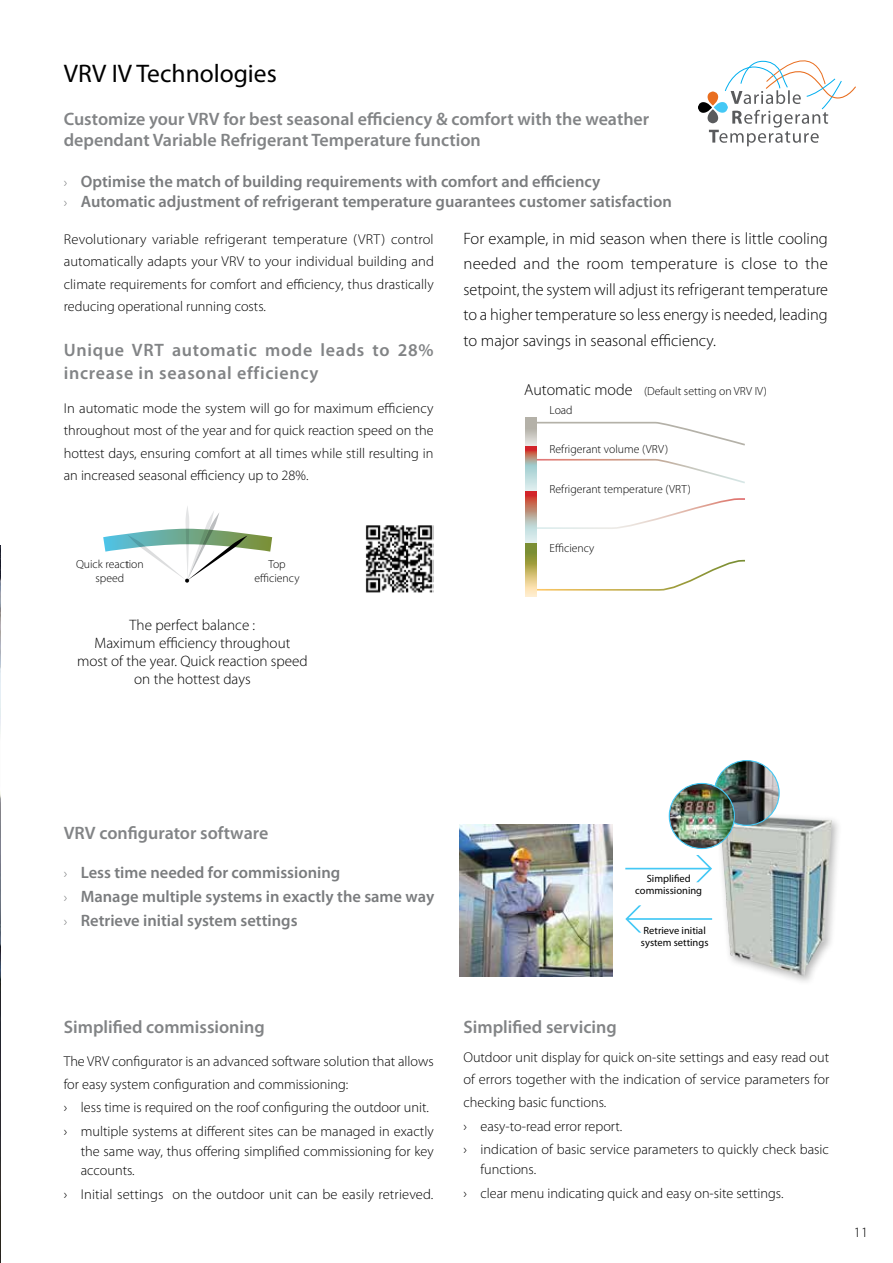
<style>
.page{position:relative;width:893px;height:1263px;background:#fff}
.page>*{position:absolute;margin:0;border:0;box-sizing:border-box;transform-origin:0 0}
.t1{font:25.5px "Myriad Pro";color:#000}
.t2{font:600 18px/21.6px "Myriad Pro";color:#828486}
.t3{font:600 18px/22.5px "Myriad Pro";letter-spacing:.04em;color:#828486}
.t4{font:600 16.5px/24px "Myriad Pro";color:#7a7c7e}
.t5{font:300 16.5px/25.5px "Myriad Pro";color:#000;text-align:justify}
.t6{font:300 15.15px/18.1px "Myriad Pro";color:#000;text-align:center}
.t7{font:300 14.25px/22.5px "Myriad Pro";color:#000}
.t8{font:300 11.7px/14.1px "Myriad Pro";color:#000;text-align:center}
.t9{font:10.5px/12.6px "Myriad Pro";color:#000;text-align:center}
.s1{font-weight:300;font-size:14.25px}
.s2{font-size:16.05px}
</style>
<div class="page">
<img style="left:0;top:546px;width:1px;height:717px">
<img style="left:365px;top:525px;width:69px;height:68px">
<svg style="left:103px;top:506px;width:169px;height:77px"></svg>
<svg style="left:535px;top:421px;width:210px;height:25px"></svg>
<svg style="left:537px;top:498px;width:208px;height:31px"></svg>
<svg style="left:525px;top:417px;width:12px;height:28px"></svg>
<svg style="left:525px;top:446px;width:12px;height:45px"></svg>
<svg style="left:525px;top:491px;width:12px;height:52px"></svg>
<svg style="left:537px;top:559px;width:208px;height:32px"></svg>
<svg style="left:525px;top:543px;width:12px;height:54px"></svg>
<svg style="left:535px;top:458px;width:210px;height:26px"></svg>
<svg style="left:709px;top:61px;width:147px;height:85px"></svg>
<div style="left:708px;top:109px;width:10px;height:15px;background:#5a5b5d;border-radius:5px"></div>
<div style="left:714px;top:102px;width:14px;height:11px;background:#44c8f5;border-radius:5px"></div>
<svg style="left:708px;top:91px;width:10px;height:15px"></svg>
<svg style="left:698px;top:102px;width:14px;height:11px"></svg>
<div style="left:716px;top:811px;width:127px;height:175px;background:#000;opacity:.3"></div>
<img style="left:720px;top:816px;width:112px;height:160px">
<img style="left:459px;top:824px;width:154px;height:152px">
<svg style="left:625px;top:855px;width:87px;height:27px"></svg>
<svg style="left:625px;top:905px;width:87px;height:28px"></svg>
<img style="left:714px;top:760px;width:65px;height:65px;border-radius:32px">
<div style="left:714px;top:760px;width:66px;height:66px;border:1px solid #44c8f5;border-radius:50%"></div>
<img style="left:669px;top:783px;width:65px;height:65px;border-radius:33px">
<div style="left:669px;top:783px;width:66px;height:66px;border:1px solid #44c8f5;border-radius:50%"></div>
<h1 class="t1" style="left:64px;top:58px;width:214px">VRV IV Technologies</h1>
<p class="t2" style="left:64px;top:107px;width:587px">Customize your VRV for best seasonal efficiency &amp; comfort with the weather dependant Variable Refrigerant Temperature function</p>
<p class="t4" style="left:64px;top:170px;width:610px;line-height:20.7px"><span class="s1">›</span> Optimise the match of building requirements with comfort and efficiency<br><span class="s1">›</span> Automatic adjustment of refrigerant temperature guarantees customer satisfaction</p>
<p class="t7" style="left:64px;top:228px;width:372px;text-align:justify">Revolutionary variable refrigerant temperature (VRT) control automatically adapts your VRV to your individual building and climate requirements for comfort and efficiency, thus drastically reducing operational running costs.</p>
<p class="t3" style="left:64px;top:339px;width:371px">Unique VRT automatic mode leads to 28% increase in seasonal efficiency</p>
<p class="t7" style="left:64px;top:396px;width:371px;text-align:justify">In automatic mode the system will go for maximum efficiency throughout most of the year and for quick reaction speed on the hottest days, ensuring comfort at all times while still resulting in an increased seasonal efficiency up to 28%.</p>
<p class="t8" style="left:76px;top:557px;width:69px">Quick reaction speed</p>
<p class="t8" style="left:255px;top:557px;width:47px">Top efficiency</p>
<p class="t6" style="left:77px;top:615px;width:232px">The perfect balance :<br>Maximum efficiency throughout<br>most of the year. Quick reaction speed on the hottest days</p>
<p class="t5" style="left:463px;top:225px;width:366px">For example, in mid season when there is little cooling needed and the room temperature is close to the setpoint, the system will adjust its refrigerant temperature to a higher temperature so less energy is needed, leading to major savings in seasonal efficiency.</p>
<p class="t8" style="left:550px;top:382px;width:219px;line-height:18.9px;text-align:left;text-indent:-25px"><span class="s2">Automatic mode</span> (Default setting on VRV IV)<br>Load</p>
<p class="t8" style="left:550px;top:442px;width:120px">Refrigerant volume (VRV)</p>
<p class="t8" style="left:550px;top:482px;width:143px">Refrigerant temperature (VRT)</p>
<p class="t8" style="left:550px;top:541px;width:46px">Efficiency</p>
<p class="t2" style="left:64px;top:822px;width:206px">VRV configurator software</p>
<p class="t4" style="left:64px;top:860px;width:372px"><span class="s1">›</span> Less time needed for commissioning<br><span class="s1">›</span> Manage multiple systems in exactly the same way <span class="s1">›</span> Retrieve initial system settings</p>
<p class="t9" style="left:635px;top:871px;width:68px">Simplified commissioning</p>
<p class="t9" style="left:641px;top:924px;width:69px;text-align:left">Retrieve initial system settings</p>
<p class="t2" style="left:64px;top:1016px;width:203px">Simplified commissioning</p>
<p class="t7" style="left:64px;top:1049px;width:371px;line-height:23.4px">The VRV configurator is an advanced software solution that allows for easy system configuration and commissioning:<br>› less time is required on the roof configuring the outdoor unit. › multiple systems at different sites can be managed in exactly</p>
<p class="t7" style="left:81px;top:1141px;width:355px;line-height:19.5px">the same way, thus offering simplified commissioning for key accounts.</p>
<p class="t7" style="left:64px;top:1183px;width:371px">› Initial settings on the outdoor unit can be easily retrieved.</p>
<p class="t2" style="left:463px;top:1016px;width:155px">Simplified servicing</p>
<p class="t7" style="left:463px;top:1045px;width:367px;line-height:23.1px">Outdoor unit display for quick on-site settings and easy read out of errors together with the indication of service parameters for checking basic functions.<br>› easy-to-read error report.<br>› indication of basic service parameters to quickly check basic</p>
<p class="t7" style="left:463px;top:1157px;width:322px;line-height:23.7px;text-indent:17px">functions.<br>› clear menu indicating quick and easy on-site settings.</p>
<p class="t7" style="left:854px;top:1221px;width:16px">11</p>
</div>
